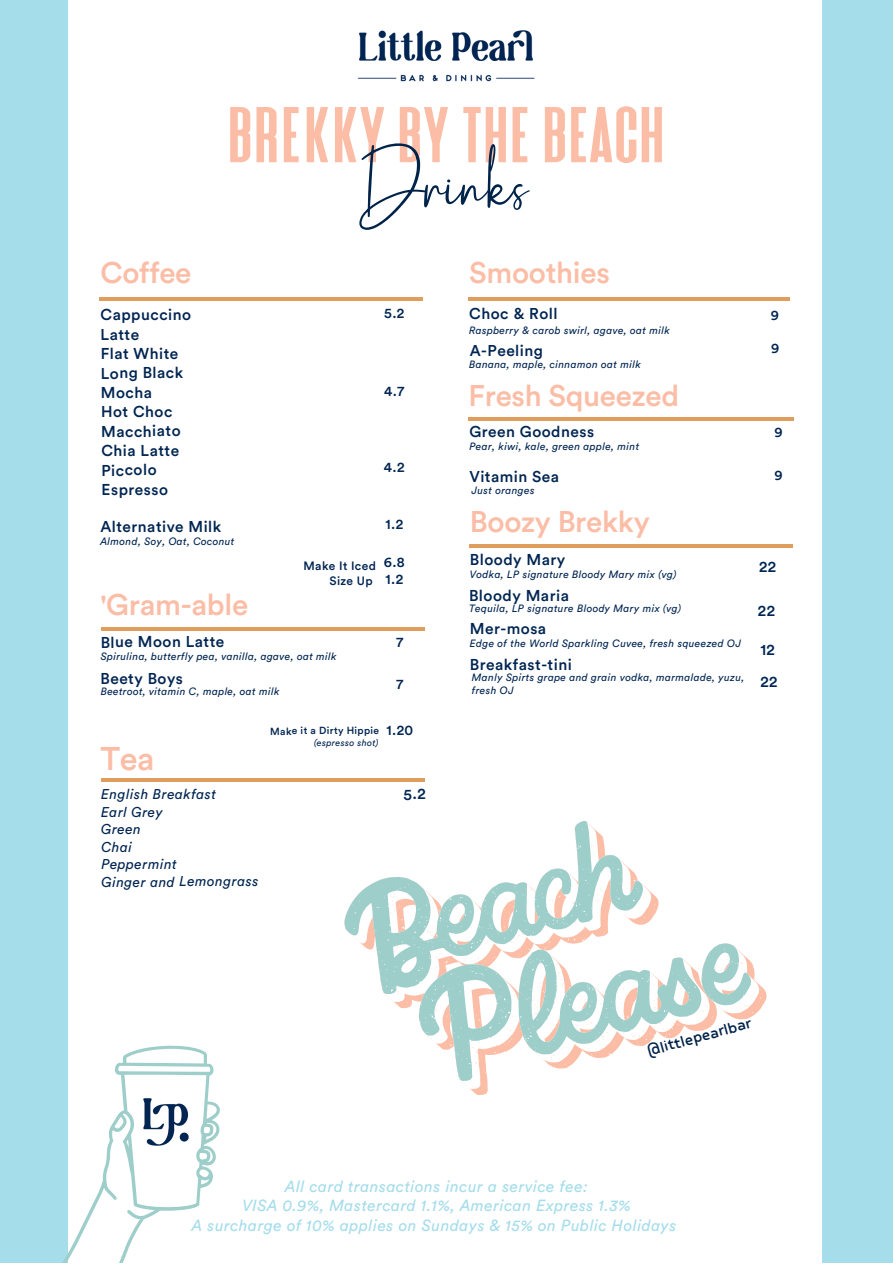
<style>
.page{position:relative;width:893px;height:1264px;background:#fff}
.page>*{position:absolute;margin:0;border:0;box-sizing:border-box;transform-origin:0 0}
.t1{font:85.35px "Sentania";color:#00234a}
.t2{font:60.3px "Serrona Sans";color:#fbbda6}
.t3{font:500 32.4px "Circular Std";color:#fbbda6}
.t4{font:500 29.55px "Circular Std";letter-spacing:-.01em;color:#fbbda6}
.t5{font:18.45px "Betm Rounded";color:#00234a}
.t6{font:italic 15.9px "Circular Std";letter-spacing:.03em;color:#a5ddeb}
.t7{font:500 15.6px "Circular Std";letter-spacing:.03em;color:#002552}
.t8{font:500 15.45px "Circular Std";letter-spacing:.025em;color:#002552}
.t9{font:500 14.1px "Circular Std";color:#002552}
.t10{font:italic 13.95px "Circular Std";letter-spacing:.03em;color:#002552}
.t11{font:500 12px "Circular Std";letter-spacing:.03em;color:#002552}
.t12{font:italic 10.5px/13px "Circular Std";letter-spacing:.03em;color:#002552}
.t13{font:500 10.2px "Circular Std";letter-spacing:.025em;color:#002552}
.t14{font:italic 9.3px "Circular Std";letter-spacing:.03em;color:#002552}
</style>
<div class="page">
<div style="left:821px;top:0;width:71px;height:1261px;background:#a5ddeb"></div>
<div style="left:0;top:0;width:68px;height:1261px;background:#a5ddeb"></div>
<img style="left:358px;top:30px;width:177px;height:52px">
<hr style="left:101px;top:778px;width:324px;height:3px;background:#e09e5e">
<hr style="left:468px;top:417px;width:326px;height:3px;background:#e09e5e">
<hr style="left:468px;top:297px;width:322px;height:3px;background:#e09e5e">
<hr style="left:100px;top:297px;width:323px;height:3px;background:#e09e5e">
<hr style="left:101px;top:627px;width:323px;height:4px;background:#e09e5e">
<hr style="left:469px;top:544px;width:323px;height:4px;background:#e09e5e">
<svg style="left:344px;top:821px;width:415px;height:274px"></svg>
<svg style="left:55px;top:1045px;width:165px;height:217px"></svg>
<img style="left:133px;top:1089px;width:65px;height:65px">
<p class="t4" style="left:100px;top:259px;width:93px">Coffee</p>
<p class="t8" style="left:100px;top:307px;width:92px">Cappuccino</p>
<p class="t8" style="left:101px;top:327px;width:40px">Latte</p>
<p class="t8" style="left:101px;top:346px;width:79px">Flat White</p>
<p class="t8" style="left:101px;top:366px;width:84px">Long Black</p>
<p class="t8" style="left:101px;top:385px;width:53px">Mocha</p>
<p class="t8" style="left:101px;top:404px;width:73px">Hot Choc</p>
<p class="t8" style="left:101px;top:424px;width:81px">Macchiato</p>
<p class="t8" style="left:101px;top:443px;width:79px">Chia Latte</p>
<p class="t8" style="left:101px;top:463px;width:57px">Piccolo</p>
<p class="t8" style="left:102px;top:482px;width:68px">Espresso</p>
<p class="t2" style="left:228px;top:105px;width:438px">BREKKY BY THE BEACH</p>
<p class="t1" style="left:367px;top:136px;width:159px">Drinks</p>
<p class="t9" style="left:384px;top:306px;width:22px">5.2</p>
<p class="t9" style="left:384px;top:384px;width:22px">4.7</p>
<p class="t9" style="left:384px;top:461px;width:22px">4.2</p>
<p class="t4" style="left:469px;top:259px;width:142px">Smoothies</p>
<p class="t8" style="left:469px;top:306px;width:90px">Choc &amp; Roll</p>
<p class="t12" style="left:469px;top:324px;width:202px">Raspberry &amp; carob swirl, agave, oat milk</p>
<p class="t8" style="left:470px;top:343px;width:75px">A-Peeling</p>
<p class="t12" style="left:469px;top:358px;width:173px">Banana, maple, cinnamon oat milk</p>
<p class="t4" style="left:468px;top:382px;width:212px">Fresh Squeezed</p>
<p class="t9" style="left:771px;top:308px;width:10px">9</p>
<p class="t9" style="left:771px;top:341px;width:10px">9</p>
<p class="t8" style="left:469px;top:424px;width:126px">Green Goodness</p>
<p class="t9" style="left:774px;top:425px;width:10px">9</p>
<p class="t12" style="left:469px;top:440px;width:171px">Pear, kiwi, kale, green apple, mint</p>
<p class="t8" style="left:469px;top:470px;width:91px">Vitamin Sea</p>
<p class="t9" style="left:774px;top:468px;width:10px">9</p>
<p class="t12" style="left:471px;top:484px;width:65px">Just oranges</p>
<p class="t8" style="left:100px;top:519px;width:122px">Alternative Milk</p>
<p class="t9" style="left:385px;top:517px;width:19px">1.2</p>
<p class="t11" style="left:303px;top:560px;width:74px">Make It Iced</p>
<p class="t11" style="left:329px;top:575px;width:45px">Size Up</p>
<p class="t12" style="left:100px;top:535px;width:136px">Almond, Soy, Oat, Coconut</p>
<p class="t9" style="left:384px;top:555px;width:23px">6.8</p>
<p class="t9" style="left:385px;top:572px;width:19px">1.2</p>
<p class="t4" style="left:100px;top:590px;width:149px">'Gram-able</p>
<p class="t8" style="left:101px;top:634px;width:125px">Blue Moon Latte</p>
<p class="t8" style="left:100px;top:671px;width:84px">Beety Boys</p>
<p class="t12" style="left:101px;top:650px;width:237px">Spirulina, butterfly pea, vanilla, agave, oat milk</p>
<p class="t12" style="left:101px;top:685px;width:180px">Beetroot, vitamin C, maple, oat milk</p>
<p class="t9" style="left:396px;top:635px;width:8px">7</p>
<p class="t9" style="left:396px;top:678px;width:8px">7</p>
<p class="t3" style="left:100px;top:743px;width:56px">Tea</p>
<p class="t10" style="left:101px;top:787px;width:117px">English Breakfast</p>
<p class="t10" style="left:101px;top:805px;width:63px">Earl Grey</p>
<p class="t10" style="left:101px;top:823px;width:41px">Green</p>
<p class="t10" style="left:101px;top:840px;width:32px">Chai</p>
<p class="t10" style="left:101px;top:858px;width:77px">Peppermint</p>
<p class="t10" style="left:102px;top:875px;width:158px">Ginger and Lemongrass</p>
<p class="t9" style="left:386px;top:723px;width:29px">1.20</p>
<p class="t13" style="left:270px;top:726px;width:110px">Make it a Dirty Hippie</p>
<p class="t14" style="left:314px;top:738px;width:66px">(espresso shot)</p>
<p class="t8" style="left:403px;top:787px;width:24px">5.2</p>
<p class="t4" style="left:470px;top:507px;width:181px">Boozy Brekky</p>
<p class="t12" style="left:470px;top:568px;width:208px">Vodka, LP signature Bloody Mary mix (vg)</p>
<p class="t7" style="left:470px;top:552px;width:97px">Bloody Mary</p>
<p class="t7" style="left:469px;top:588px;width:101px">Bloody Maria</p>
<p class="t12" style="left:469px;top:602px;width:214px">Tequila, LP signature Bloody Mary mix (vg)</p>
<p class="t7" style="left:470px;top:621px;width:78px">Mer-mosa</p>
<p class="t12" style="left:470px;top:637px;width:273px">Edge of the World Sparkling Cuvee, fresh squeezed OJ</p>
<p class="t7" style="left:470px;top:657px;width:103px">Breakfast-tini</p>
<p class="t12" style="left:472px;top:671px;width:274px">Manly Spirts grape and grain vodka, marmalade, yuzu, fresh OJ</p>
<p class="t8" style="left:759px;top:559px;width:19px">22</p>
<p class="t8" style="left:757px;top:603px;width:19px">22</p>
<p class="t8" style="left:760px;top:642px;width:16px">12</p>
<p class="t8" style="left:760px;top:674px;width:19px">22</p>
<p class="t5" style="left:643px;top:1037px;width:109px;rotate:-16deg">@littlepearlbar</p>
<p class="t6" style="left:285px;top:1179px;width:304px">All card transactions incur a service fee:</p>
<p class="t6" style="left:242px;top:1198px;width:390px">VISA 0.9%, Mastercard 1.1%, American Express 1.3%</p>
<p class="t6" style="left:192px;top:1217px;width:486px">A surcharge of 10% applies on Sundays &amp; 15% on Public Holidays</p>
</div>
